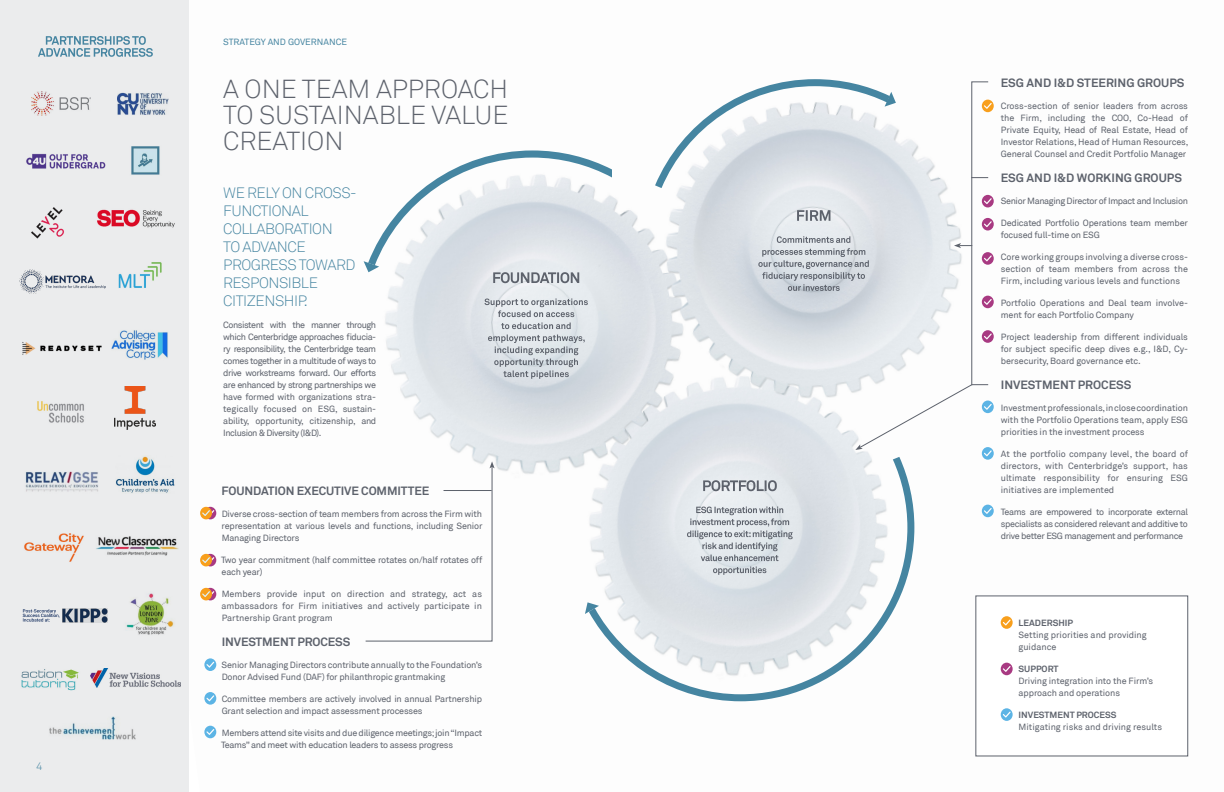
<style>
.page{position:relative;width:1224px;height:792px;background:#fff}
.page>*{position:absolute;margin:0;border:0;box-sizing:border-box;transform-origin:0 0}
.t1{font:300 26px/26px "Akkurat";color:#5d626c;text-align:justify}
.t2{font:300 15px/18px "Akkurat";letter-spacing:-.03em;color:#4685a1}
.t3{font:700 12px "Akkurat";letter-spacing:-.005em;color:#5d626c}
.t4{font:300 11px "Akkurat";color:#4685a1}
.t5{font:9px/12px "Akkurat";letter-spacing:-.02em;color:#5d626c;text-align:justify}
.t6{font:9px/12px "Akkurat";color:#5d626c}
.t7{font:9px "Akkurat";letter-spacing:-.04em;color:#5d626c}
.t8{font:9px "Akkurat";color:#4685a1}
.s1{font-weight:700}
</style>
<div class="page">
<div style="left:0;top:0;width:189px;height:792px;background:#ebeced"></div>
<img style="left:204px;top:196px;width:985px;height:561px">
<svg style="left:488px;top:335px;width:97px;height:44px;background:#c2c8ce"></svg>
<svg style="left:501px;top:323px;width:70px;height:6px"></svg>
<svg style="left:485px;top:299px;width:103px;height:18px;background:#c6cbd0"></svg>
<svg style="left:200px;top:507px;width:16px;height:12px"></svg>
<svg style="left:204px;top:658px;width:12px;height:13px"></svg>
<svg style="left:982px;top:505px;width:12px;height:12px"></svg>
<svg style="left:204px;top:692px;width:12px;height:13px"></svg>
<svg style="left:204px;top:726px;width:12px;height:12px"></svg>
<svg style="left:200px;top:554px;width:16px;height:12px"></svg>
<svg style="left:200px;top:588px;width:16px;height:12px"></svg>
<div style="left:976px;top:596px;width:212px;height:160px;background:#fff"></div>
<svg style="left:1001px;top:663px;width:12px;height:12px"></svg>
<svg style="left:1001px;top:708px;width:12px;height:13px"></svg>
<svg style="left:1001px;top:616px;width:12px;height:13px"></svg>
<svg style="left:38px;top:36px;width:115px;height:21px"></svg>
<img style="left:97px;top:209px;width:78px;height:19px">
<img style="left:118px;top:262px;width:44px;height:26px">
<img style="left:118px;top:92px;width:51px;height:23px">
<img style="left:31px;top:207px;width:33px;height:32px">
<img style="left:26px;top:153px;width:80px;height:16px">
<img style="left:19px;top:269px;width:87px;height:25px">
<img style="left:22px;top:342px;width:80px;height:13px">
<img style="left:131px;top:146px;width:29px;height:29px">
<img style="left:112px;top:330px;width:56px;height:30px">
<img style="left:31px;top:92px;width:60px;height:24px">
<img style="left:49px;top:716px;width:87px;height:24px">
<img style="left:126px;top:593px;width:48px;height:42px">
<img style="left:63px;top:609px;width:45px;height:13px">
<svg style="left:23px;top:609px;width:36px;height:13px"></svg>
<img style="left:96px;top:536px;width:82px;height:20px">
<img style="left:37px;top:401px;width:47px;height:22px">
<img style="left:24px;top:533px;width:60px;height:29px">
<img style="left:115px;top:456px;width:60px;height:37px">
<img style="left:25px;top:471px;width:73px;height:21px">
<img style="left:90px;top:668px;width:90px;height:20px">
<img style="left:21px;top:669px;width:58px;height:22px">
<svg style="left:589px;top:457px;width:325px;height:244px"></svg>
<svg style="left:585px;top:602px;width:14px;height:12px"></svg>
<svg style="left:364px;top:150px;width:248px;height:133px"></svg>
<img style="left:114px;top:387px;width:41px;height:42px">
<svg style="left:365px;top:461px;width:130px;height:181px"></svg>
<hr style="left:444px;top:490px;width:48px;height:1px;background:#5d626c">
<svg style="left:655px;top:79px;width:339px;height:381px"></svg>
<p class="t4" style="left:36px;top:760px;width:8px">4</p>
<p class="t8" style="left:223px;top:36px;width:125px">STRATEGY AND GOVERNANCE</p>
<p class="t1" style="left:223px;top:76px;width:287px">A ONE TEAM APPROACH TO SUSTAINABLE VALUE CREATION</p>
<p class="t2" style="left:223px;top:184px;width:135px">WE RELY ON CROSS-<br>FUNCTIONAL<br>COLLABORATION<br>TO ADVANCE<br>PROGRESS TOWARD<br>RESPONSIBLE<br>CITIZENSHIP.</p>
<p class="t5" style="left:223px;top:319px;width:155px">Consistent with the manner through which Centerbridge approaches fiducia&shy;ry responsibility, the Centerbridge team comes together in a multitude of ways to drive workstreams forward. Our efforts are enhanced by strong partnerships we have formed with organizations stra&shy;tegically focused on ESG, sustain&shy;ability, opportunity, citizenship, and Inclusion &amp; Diversity (I&amp;D).</p>
<p class="t3" style="left:222px;top:483px;width:209px">FOUNDATION EXECUTIVE COMMITTEE</p>
<p class="t5" style="left:222px;top:508px;width:262px">Diverse cross-section of team members from across the Firm with representation at various levels and functions, including Senior Managing Directors</p>
<p class="t5" style="left:221px;top:554px;width:263px">Two year commitment (half committee rotates on/half rotates off each year)</p>
<p class="t5" style="left:222px;top:588px;width:262px">Members provide input on direction and strategy, act as ambassadors for Firm initiatives and actively participate in Partnership Grant program</p>
<p class="t3" style="left:222px;top:634px;width:130px">INVESTMENT PROCESS</p>
<p class="t5" style="left:222px;top:659px;width:262px">Senior Managing Directors contribute annually to the Foundation’s<br>Donor Advised Fund (DAF) for philanthropic grantmaking</p>
<p class="t5" style="left:222px;top:693px;width:262px">Committee members are actively involved in annual Partnership<br>Grant selection and impact assessment processes</p>
<p class="t5" style="left:221px;top:727px;width:263px">Members attend site visits and due diligence meetings; join “Impact<br>Teams” and meet with education leaders to assess progress</p>
<p class="t3" style="left:1001px;top:75px;width:185px">ESG AND I&amp;D STEERING GROUPS</p>
<p class="t5" style="left:1001px;top:100px;width:189px">Cross-section of senior leaders from across the Firm, including the COO, Co-Head of Private Equity, Head of Real Estate, Head of Investor Relations, Head of Human Resources, General Counsel and Credit Portfolio Manager</p>
<p class="t3" style="left:1001px;top:170px;width:183px">ESG AND I&amp;D WORKING GROUPS</p>
<p class="t7" style="left:1001px;top:195px;width:189px">Senior Managing Director of Impact and Inclusion</p>
<p class="t5" style="left:1001px;top:217px;width:189px">Dedicated Portfolio Operations team member focused full-time on ESG</p>
<p class="t5" style="left:1001px;top:251px;width:189px">Core working groups involving a diverse cross&shy;section of team members from across the Firm, including various levels and functions</p>
<p class="t5" style="left:1001px;top:297px;width:189px">Portfolio Operations and Deal team involve&shy;ment for each Portfolio Company</p>
<p class="t5" style="left:1001px;top:331px;width:189px">Project leadership from different individuals for subject specific deep dives e.g., I&amp;D, Cy&shy;bersecurity, Board governance etc.</p>
<p class="t3" style="left:1001px;top:377px;width:132px">INVESTMENT PROCESS</p>
<p class="t5" style="left:1001px;top:402px;width:189px">Investment professionals, in close coordination with the Portfolio Operations team, apply ESG priorities in the investment process</p>
<p class="t5" style="left:1001px;top:448px;width:189px">At the portfolio company level, the board of directors, with Centerbridge’s support, has ultimate responsibility for ensuring ESG initiatives are implemented</p>
<p class="t5" style="left:1001px;top:506px;width:189px">Teams are empowered to incorporate external specialists as considered relevant and additive to drive better ESG management and performance</p>
<p class="t6" style="left:1019px;top:617px;width:130px"><span class="s1">LEADERSHIP<br></span>Setting priorities and providing guidance</p>
<p class="t5" style="left:1019px;top:663px;width:136px;text-align:left"><span class="s1">SUPPORT<br></span>Driving integration into the Firm’s approach and operations</p>
<p class="t6" style="left:1019px;top:709px;width:145px"><span class="s1">INVESTMENT PROCESS<br></span>Mitigating risks and driving results</p>
</div>
